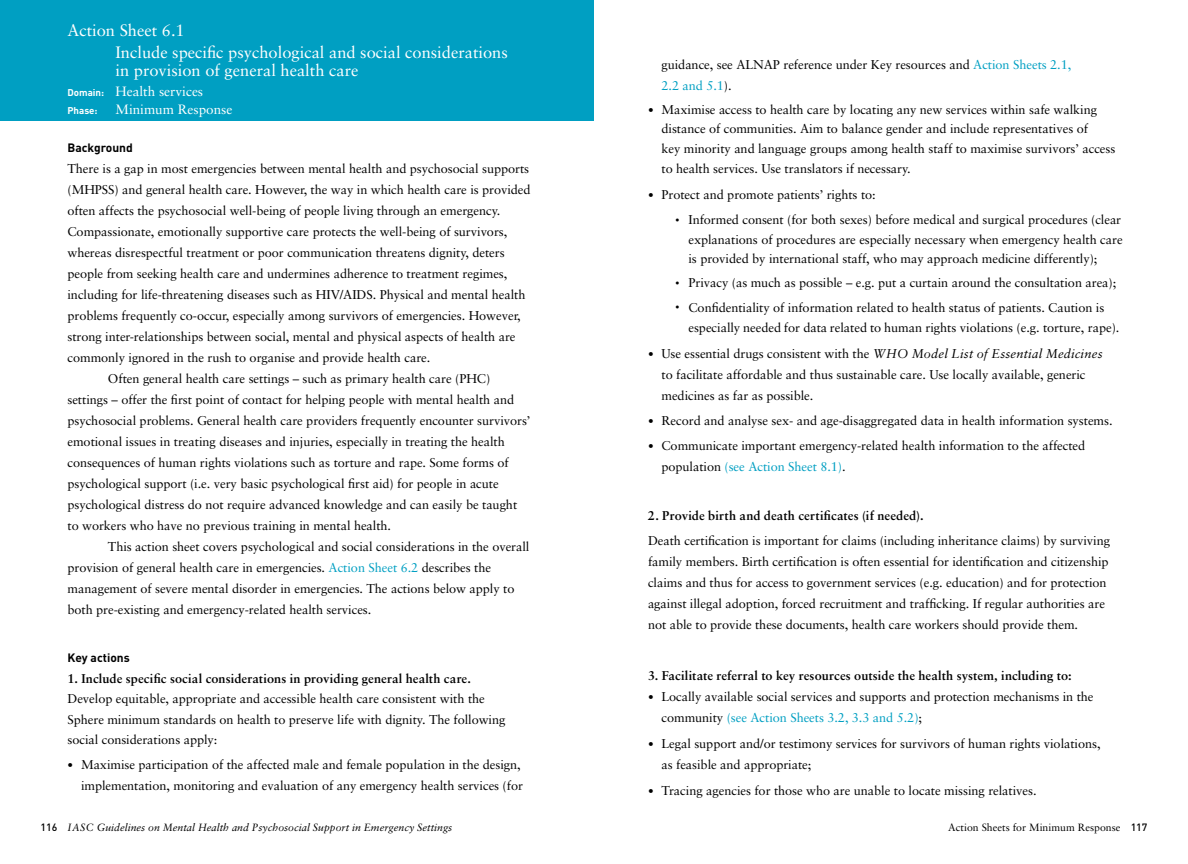
<style>
.page{position:relative;width:1188px;height:864px;background:#fff}
.page>*{position:absolute;margin:0;border:0;box-sizing:border-box;transform-origin:0 0}
.t1{font:16.5px/21.5px "Sabon";color:#fff}
.t2{font:13.5px "Sabon";color:#fff}
.t3{font:12.75px/21px "Sabon";letter-spacing:-.005em;color:#000}
.t4{font:700 12.75px "Sabon";letter-spacing:.01em;color:#000}
.t5{font:700 12px "DIN";color:#000}
.t6{font:italic 10.5px "Sabon";color:#000}
.t7{font:10.5px "Sabon";color:#000}
.t8{font:500 10.5px "DIN";color:#000}
.t9{font:700 9.75px "DIN";color:#fff}
.s1{font-family:"DIN";font-weight:700;font-size:9.75px}
.s2{color:#009fc2}
.s3{font-family:"DIN";font-weight:900;font-size:12px}
.s4{font-family:"DIN";font-weight:500;font-size:9px}
.s5{font-style:italic}
.s6{font-family:"DIN";font-weight:500}
</style>
<div class="page">
<div style="left:0;top:0;width:594px;height:121px;background:#009fc2"></div>
<p class="t1" style="left:115px;top:20px;width:394px;text-indent:-48px">Action Sheet 6.1<br>Include specific psychological and social considerations</p>
<p class="t1" style="left:116px;top:59px;width:244px">in provision of general health care</p>
<p class="t2" style="left:68px;top:83px;width:137px"><span class="s1">Domain:</span> Health services</p>
<p class="t9" style="left:68px;top:104px;width:32px">Phase:</p>
<p class="t2" style="left:116px;top:102px;width:118px">Minimum Response</p>
<p class="t5" style="left:68px;top:140px;width:67px">Background</p>
<p class="t3" style="left:68px;top:158px;width:463px">There is a gap in most emergencies between mental health and psychosocial supports</p>
<p class="t3" style="left:68px;top:179px;width:465px">(MHPSS ) and general health care. However, the way in which health care is provided</p>
<p class="t3" style="left:68px;top:200px;width:435px">often affects the psychosocial well-being of people living through an emergency.</p>
<p class="t3" style="left:68px;top:221px;width:441px">Compassionate, emotionally supportive care protects the well-being of survivors,</p>
<p class="t3" style="left:68px;top:242px;width:439px">whereas disrespectful treatment or poor communication threatens dignity, deters</p>
<p class="t3" style="left:68px;top:263px;width:441px">people from seeking health care and undermines adherence to treatment regimes,</p>
<p class="t3" style="left:68px;top:284px;width:460px">including for life-threatening diseases such as HIV/AIDS. Physical and mental health</p>
<p class="t3" style="left:68px;top:305px;width:455px">problems frequently co-occur, especially among survivors of emergencies. However,</p>
<p class="t3" style="left:68px;top:326px;width:450px">strong inter-relationships between social, mental and physical aspects of health are</p>
<p class="t3" style="left:68px;top:347px;width:364px">commonly ignored in the rush to organise and provide health care.</p>
<p class="t3" style="left:108px;top:368px;width:384px">Often general health care settings – such as primary health care (PHC)</p>
<p class="t3" style="left:68px;top:389px;width:448px">settings – offer the first point of contact for helping people with mental health and</p>
<p class="t3" style="left:68px;top:410px;width:465px">psychosocial problems. General health care providers frequently encounter survivors’</p>
<p class="t3" style="left:68px;top:431px;width:439px">emotional issues in treating diseases and injuries, especially in treating the health</p>
<p class="t3" style="left:68px;top:452px;width:443px">consequences of human rights violations such as torture and rape. Some forms of</p>
<p class="t3" style="left:68px;top:473px;width:433px">psychological support (i.e. very basic psychological first aid) for people in acute</p>
<p class="t3" style="left:68px;top:494px;width:451px">psychological distress do not require advanced knowledge and can easily be taught</p>
<p class="t3" style="left:68px;top:515px;width:325px">to workers who have no previous training in mental health.</p>
<p class="t3" style="left:108px;top:536px;width:423px">This action sheet covers psychological and social considerations in the overall</p>
<p class="t3" style="left:68px;top:557px;width:425px">provision of general health care in emergencies. <span class="s2">Action Sheet 6.2</span> describes the</p>
<p class="t3" style="left:68px;top:578px;width:448px">management of severe mental disorder in emergencies. The actions below apply to</p>
<p class="t3" style="left:68px;top:599px;width:305px">both pre-existing and emergency-related health services.</p>
<p class="t5" style="left:68px;top:650px;width:64px">Key actions</p>
<p class="t4" style="left:68px;top:670px;width:405px">1. Include specific social considerations in providing general health care.</p>
<p class="t3" style="left:67px;top:688px;width:440px;line-height:20.5px">Develop equitable, appropriate and accessible health care consistent with the<br>Sphere minimum standards on health to preserve life with dignity. The following social considerations apply:</p>
<p class="t3" style="left:68px;top:754px;width:457px;line-height:20.5px;text-align:right"><span class="s3">•</span> Maximise participation of the affected male and female population in the design, implementation, monitoring and evaluation of any emergency health services (for</p>
<p class="t3" style="left:661px;top:54px;width:411px">guidance, see ALNAP reference under Key resources and <span class="s2">Action Sheets 2.1,<br>2.2 and 5.1</span>).</p>
<p class="t3" style="left:662px;top:99px;width:455px;line-height:19.5px;text-indent:-14px"><span class="s3">•</span> Maximise access to health care by locating any new services within safe walking distance of communities. Aim to balance gender and include representatives of<br>key minority and language groups among health staff to maximise survivors’ access</p>
<p class="t3" style="left:662px;top:158px;width:251px">to health services. Use translators if necessary.</p>
<p class="t3" style="left:648px;top:184px;width:229px"><span class="s3">•</span> Protect and promote patients’ rights to:</p>
<p class="t3" style="left:688px;top:210px;width:436px;line-height:19.5px;text-align:justify;text-indent:-14px"><span class="s4">•</span> Informed consent (for both sexes) before medical and surgical procedures (clear explanations of procedures are especially necessary when emergency health care is provided by international staff, who may approach medicine differently);</p>
<p class="t3" style="left:675px;top:272px;width:443px"><span class="s4">•</span> Privacy (as much as possible – e.g. put a curtain around the consultation area);</p>
<p class="t3" style="left:688px;top:297px;width:432px;text-indent:-14px"><span class="s4">•</span> Confidentiality of information related to health status of patients. Caution is especially needed for data related to human rights violations (e.g. torture, rape).</p>
<p class="t3" style="left:662px;top:343px;width:443px;text-indent:-14px"><span class="s3">•</span> Use essential drugs consistent with the <span class="s5">WHO Model List of Essential Medicines </span>to facilitate affordable and thus sustainable care. Use locally available, generic medicines as far as possible.</p>
<p class="t3" style="left:648px;top:410px;width:466px"><span class="s3">•</span> Record and analyse sex- and age-disaggregated data in health information systems.</p>
<p class="t3" style="left:662px;top:435px;width:425px;text-indent:-14px"><span class="s3">•</span> Communicate important emergency-related health information to the affected population <span class="s2">(see Action Sheet 8.1)</span>.</p>
<p class="t4" style="left:648px;top:507px;width:277px">2. Provide birth and death certificates (if needed).</p>
<p class="t3" style="left:648px;top:530px;width:464px">Death certification is important for claims (including inheritance claims) by surviving family members. Birth certification is often essential for identification and citizenship claims and thus for access to government services (e.g. education) and for protection against illegal adoption, forced recruitment and trafficking. If regular authorities are not able to provide these documents, health care workers should provide them.</p>
<p class="t4" style="left:648px;top:668px;width:425px">3. Facilitate referral to key resources outside the health system, including to:</p>
<p class="t3" style="left:662px;top:686px;width:434px;text-indent:-14px"><span class="s3">•</span> Locally available social services and supports and protection mechanisms in the community <span class="s2">(see Action Sheets 3.2, 3.3 and 5.2)</span>;</p>
<p class="t3" style="left:662px;top:733px;width:441px;text-indent:-14px"><span class="s3">•</span> Legal support and/or testimony services for survivors of human rights violations, as feasible and appropriate;</p>
<p class="t3" style="left:648px;top:779px;width:390px"><span class="s3">•</span> Tracing agencies for those who are unable to locate missing relatives.</p>
<p class="t8" style="left:40px;top:821px;width:7px">116</p>
<p class="t6" style="left:68px;top:821px;width:386px">iasc Guidelines on Mental Health and Psychosocial Support in Emergency Settings</p>
<p class="t7" style="left:948px;top:821px;width:189px">Action Sheets for Minimum Response <span class="s6">117</span></p>
</div>
